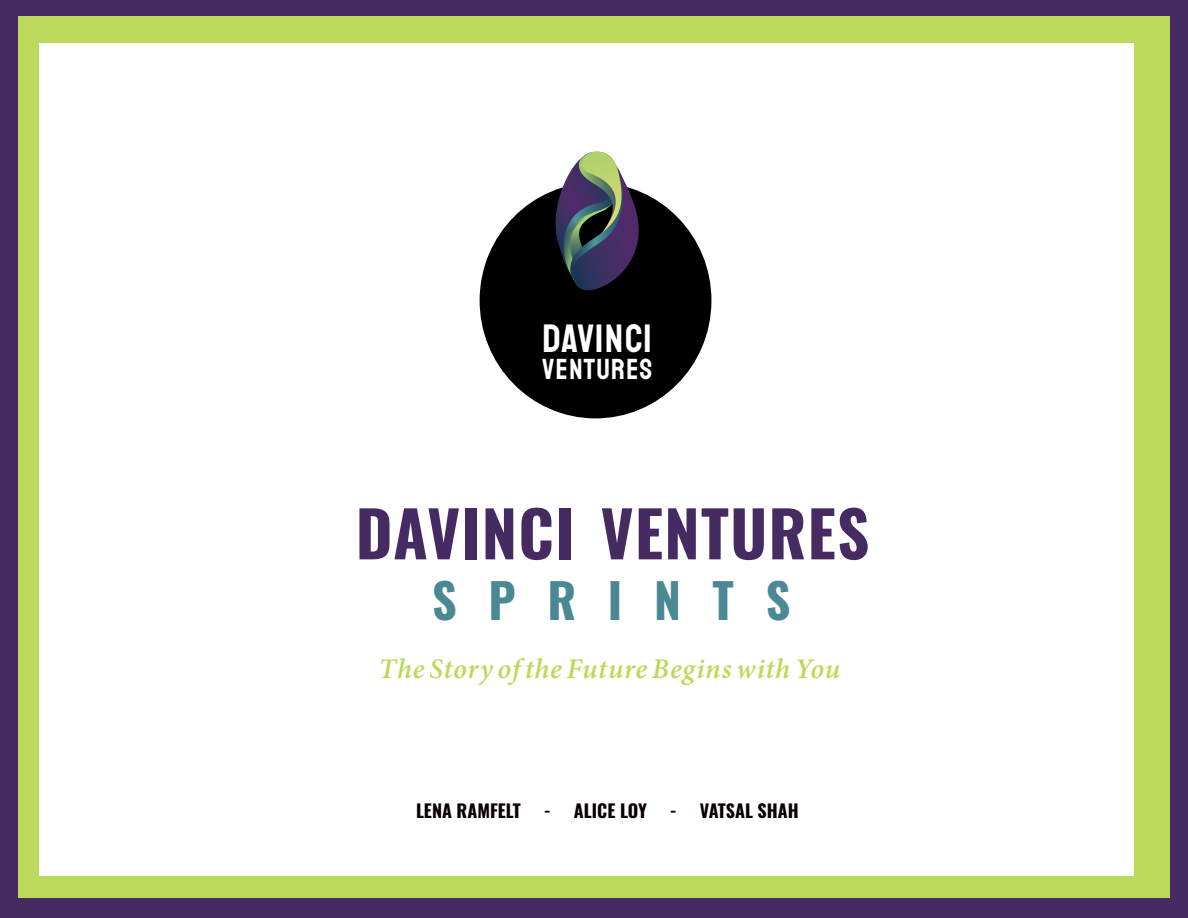
<style>
.page{position:relative;width:1188px;height:918px;background:#462b63}
.page>*{position:absolute;margin:0;border:0;box-sizing:border-box;transform-origin:0 0}
.Header_1_OS{font:700 63px "Oswald";letter-spacing:.02em;color:#462b63}
.Header_2__Oswald{font:700 48px "Oswald";letter-spacing:.66em;color:#4a8893}
.t1{font:39.6px "Staatliches";letter-spacing:.02em;color:#fff}
.t2{font:28.95px "Staatliches";letter-spacing:.05em;color:#fff}
.Italiz_subhead_green{font:italic 600 28.5px "Minion Pro";letter-spacing:.025em;color:#bbda59}
.Header_2__Oswald-2{font:700 18px "Oswald";color:#0a0002}
</style>
<div class="page">
<div style="left:18px;top:16px;width:1152px;height:882px;background:#bbda59"></div>
<div style="left:39px;top:44px;width:1095px;height:832px;background:#fff"></div>
<div style="left:479px;top:182px;width:233px;height:237px;background:#000001;border-radius:50%"></div>
<svg style="left:552px;top:152px;width:100px;height:139px"></svg>
<p class="t1" style="left:543px;top:312px;width:111px">DAVINCI</p>
<p class="t2" style="left:542px;top:350px;width:111px">VENTURES</p>
<p class="Header_1_OS" style="left:356px;top:501px;width:515px">DAVINCI VENTURES</p>
<p class="Header_2__Oswald" style="left:432px;top:575px;width:360px">SPRINTS</p>
<p class="Italiz_subhead_green" style="left:379px;top:649px;width:463px">The Story of the Future Beginswith You</p>
<p class="Header_2__Oswald-2" style="left:416px;top:802px;width:106px">LENA RAMFELT</p>
<p class="Header_2__Oswald-2" style="left:544px;top:802px;width:104px">- ALICE LOY</p>
<p class="Header_2__Oswald-2" style="left:670px;top:802px;width:130px">- VATSAL SHAH</p>
</div>
